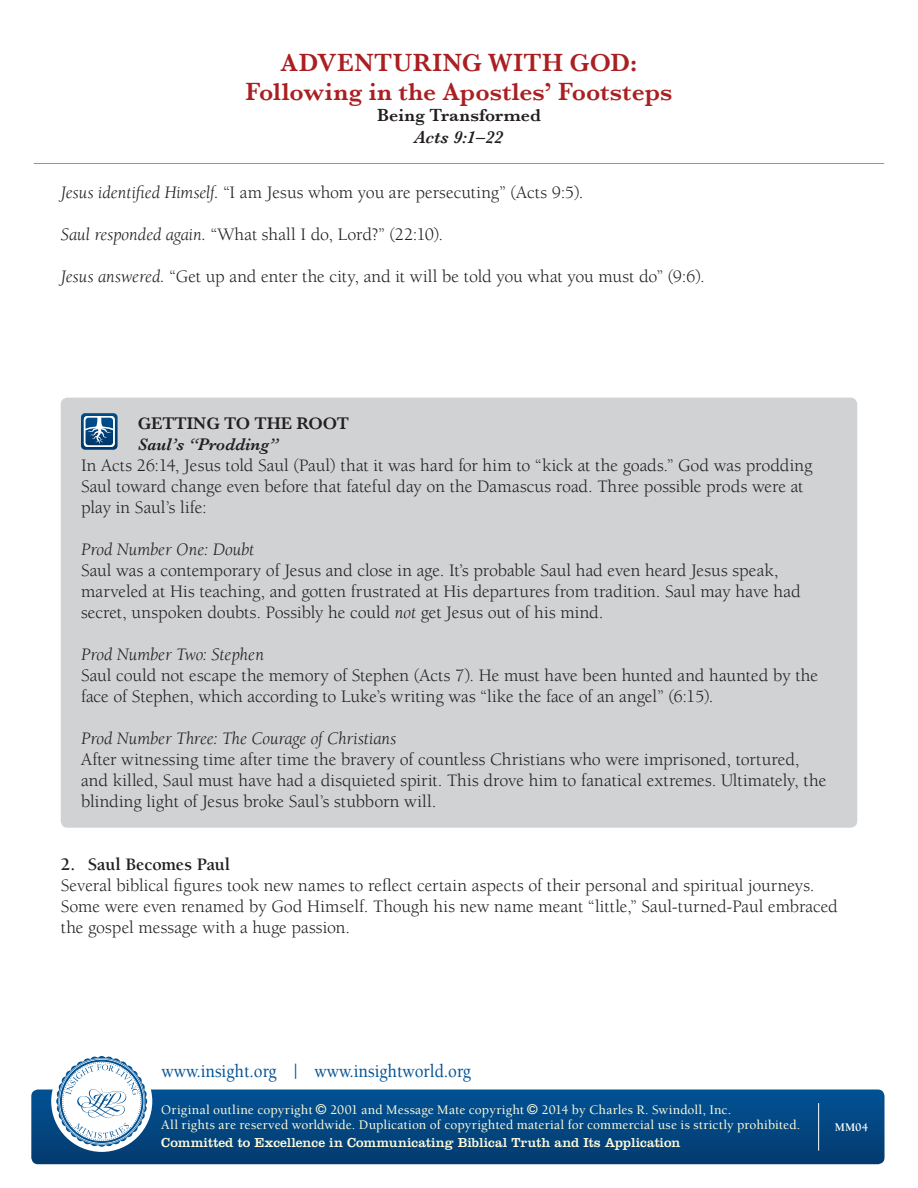
<style>
.page{position:relative;width:918px;height:1188px;background:#fff}
.page>*{position:absolute;margin:0;border:0;box-sizing:border-box;transform-origin:0 0}
.t1{font:600 25.5px/28.5px "Baskerville";letter-spacing:.01em;color:#aa1f22;text-align:center}
.t2{font:500 18.9px "Berkeley";color:#005294;scale:.9 1}
.t3{font:18px/21px "Berkeley";color:#231f20}
.t4{font:italic 18px "Berkeley";letter-spacing:-.005em;color:#231f20}
.t5{font:700 18px "Berkeley";letter-spacing:-.01em;color:#231f20}
.t6{font:600 18px "Baskerville";letter-spacing:.01em;color:#231f20}
.t7{font:italic 600 18px "Baskerville";letter-spacing:.015em;color:#231f20}
.t8{font:600 17.25px "Baskerville";letter-spacing:-.01em;color:#231f20}
.t9{font:italic 600 17.25px "Baskerville";color:#231f20}
.t10{font:500 13.5px/15px "Berkeley";letter-spacing:.01em;color:#fffcdc}
.t11{font:13.5px "Clarendon";letter-spacing:.005em;color:#fffcdc}
.t12{font:700 12px "Berkeley";color:#fff}
.s1{font-style:italic}
</style>
<div class="page">
<div style="left:31px;top:1090px;width:854px;height:74px;background:linear-gradient(to bottom,#015294,#043b6f);border-radius:7px"></div>
<div style="left:51px;top:1051px;width:101px;height:101px;background:#fff;border-radius:50%"></div>
<svg style="left:56px;top:1056px;width:91px;height:91px"></svg>
<hr style="left:818px;top:1103px;width:1px;height:48px;background:#fff">
<hr style="left:34px;top:163px;width:850px;height:1px;background:#939598">
<div style="left:61px;top:398px;width:796px;height:430px;background:#d1d2d4;border-radius:7px"></div>
<svg style="left:81px;top:413px;width:37px;height:37px"></svg>
<svg style="left:316px;top:1104px;width:10px;height:11px"></svg>
<svg style="left:527px;top:1104px;width:11px;height:11px"></svg>
<h1 class="t1" style="left:246px;top:48px;width:428px">Adventuring with God:<br>Following in the Apostles’ Footsteps</h1>
<p class="t6" style="left:377px;top:105px;width:165px">Being Transformed</p>
<p class="t7" style="left:415px;top:126px;width:90px">Acts 9:1–22</p>
<p class="t3" style="left:61px;top:183px;width:524px"><span class="s1">Jesus identified Himself.</span> “I am Jesus whom you are persecuting” (Acts 9:5).</p>
<p class="t3" style="left:61px;top:225px;width:384px"><span class="s1">Saul responded again.</span> “What shall I do, Lord?” (22:10).</p>
<p class="t3" style="left:61px;top:267px;width:646px"><span class="s1">Jesus answered.</span> “Get up and enter the city, and it will be told you what you must do” (9:6).</p>
<p class="t8" style="left:138px;top:413px;width:26px">Getting</p>
<p class="t8" style="left:224px;top:413px;width:44px">to the</p>
<p class="t8" style="left:296px;top:413px;width:53px">Root</p>
<p class="t9" style="left:138px;top:434px;width:142px">Saul’s “Prodding”</p>
<p class="t3" style="left:81px;top:455px;width:733px">In Acts 26:14, Jesus told Saul (Paul) that it was hard for him to “kick at the goads.” God was prodding<br>Saul toward change even before that fateful day on the Damascus road. Three possible prods were at play in Saul’s life:</p>
<p class="t4" style="left:81px;top:540px;width:175px">Prod Number One: Doubt</p>
<p class="t3" style="left:81px;top:560px;width:721px">Saul was a contemporary of Jesus and close in age. It’s probable Saul had even heard Jesus speak, marveled at His teaching, and gotten frustrated at His departures from tradition. Saul may have had secret, unspoken doubts. Possibly he could <span class="s1">not</span> get Jesus out of his mind.</p>
<p class="t4" style="left:81px;top:645px;width:185px">Prod Number Two: Stephen</p>
<p class="t3" style="left:81px;top:665px;width:739px">Saul could not escape the memory of Stephen (Acts 7). He must have been hunted and haunted by the face of Stephen, which according to Luke’s writing was “like the face of an angel” (6:15).</p>
<p class="t4" style="left:81px;top:729px;width:317px">Prod Number Three: The Courage of Christians</p>
<p class="t3" style="left:81px;top:749px;width:747px">After witnessing time after time the bravery of countless Christians who were imprisoned, tortured, and killed, Saul must have had a disquieted spirit. This drove him to fanatical extremes. Ultimately, the blinding light of Jesus broke Saul’s stubborn will.</p>
<p class="t5" style="left:61px;top:855px;width:171px">2. Saul Becomes Paul</p>
<p class="t3" style="left:61px;top:875px;width:779px">Several biblical figures took new names to reflect certain aspects of their personal and spiritual journeys.<br>Some were even renamed by God Himself. Though his new name meant “little,” Saul-turned-Paul embraced the gospel message with a huge passion.</p>
<p class="t2" style="left:162px;top:1061px;width:345px">www.insight.org | www.insightworld.org</p>
<p class="t10" style="left:161px;top:1103px;width:641px;text-indent:380px">2014 by Charles R. Swindoll, Inc.<br>All rights are reserved worldwide. Duplication of copyrighted material for commercial use is strictly prohibited.</p>
<p class="t11" style="left:161px;top:1135px;width:521px">Committed to Excellence in Communicating Biblical Truth and Its Application</p>
<p class="t10" style="left:161px;top:1103px;width:153px">Original outline copyright</p>
<p class="t10" style="left:330px;top:1103px;width:195px">2001 and Message Mate copyright</p>
<p class="t12" style="left:835px;top:1121px;width:35px">MM04</p>
</div>
